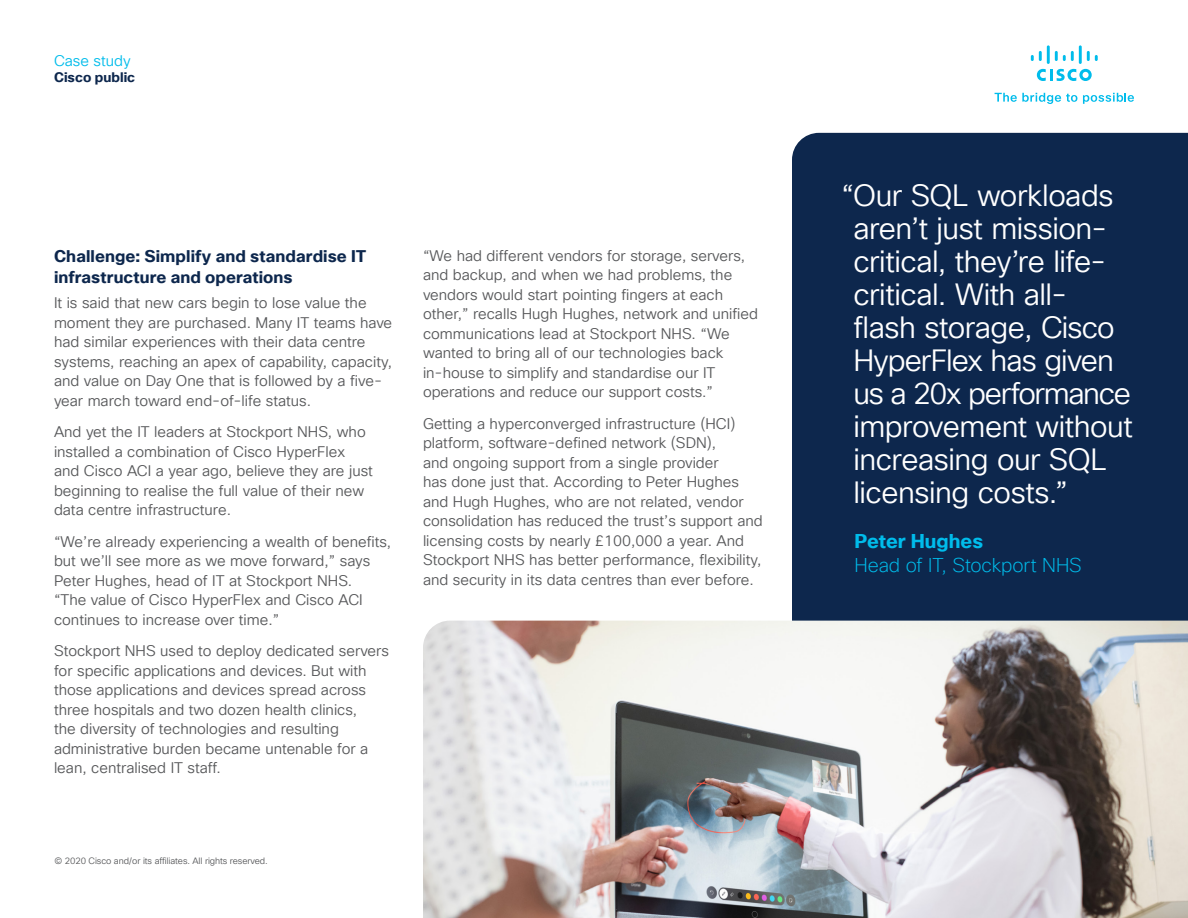
<style>
.page{position:relative;width:1188px;height:918px;background:#fff}
.page>*{position:absolute;margin:0;border:0;box-sizing:border-box;transform-origin:0 0}
.Pull_Quote_Body_colo{font:30px/33px "Cisco Sans TT Light";letter-spacing:-.015em;color:#fff}
.Pull_Quote_Author_Na{font:200 19.5px/24px "Cisco Sans TT";letter-spacing:-.005em;color:#00bceb}
.Subhead3_Indigo{font:700 16.5px/21px "Cisco Sans TT";letter-spacing:.01em;color:#0d274d}
.Body{font:15px/19.5px "Cisco Sans TT Light";color:#57585a}
.t1{font:15px "Cisco Sans TT Light";color:#00bceb}
.t2{font:700 13.5px "Cisco Sans TT";color:#0d274d}
.t3{font:9px "Cisco Sans TT Light";letter-spacing:-.01em;color:#57585a}
.s1{font-weight:700}
</style>
<div class="page">
<svg style="left:995px;top:93px;width:82px;height:11px"></svg>
<svg style="left:1083px;top:93px;width:51px;height:11px"></svg>
<svg style="left:1037px;top:69px;width:55px;height:12px"></svg>
<svg style="left:1031px;top:51px;width:11px;height:10px"></svg>
<hr style="left:1047px;top:45px;width:3px;height:19px;background:#00bceb">
<svg style="left:1055px;top:51px;width:19px;height:10px"></svg>
<hr style="left:1079px;top:45px;width:3px;height:19px;background:#00bceb">
<svg style="left:1087px;top:51px;width:11px;height:10px"></svg>
<div style="left:792px;top:133px;width:396px;height:488px;background:#0d274d"></div>
<img style="left:423px;top:621px;width:765px;height:297px">
<p class="t1" style="left:54px;top:51px;width:78px">Case study</p>
<p class="t2" style="left:54px;top:69px;width:83px">Cisco public</p>
<p class="Subhead3_Indigo" style="left:54px;top:246px;width:314px">Challenge: Simplify and standardise IT infrastructure and operations</p>
<p class="Body" style="left:54px;top:294px;width:340px">It is said that new cars begin to lose value the moment they are purchased. Many IT teams have had similar experiences with their data centre systems, reaching an apex of capability, capacity, and value on Day One that is followed by a five&shy;year march toward end-of-life status.</p>
<p class="Body" style="left:54px;top:423px;width:320px">And yet the IT leaders at Stockport NHS, who installed a combination of Cisco HyperFlex and Cisco ACI a year ago, believe they are just beginning to realise the full value of their new data centre infrastructure.</p>
<p class="Body" style="left:54px;top:532px;width:339px">“We’re already experiencing a wealth of benefits, but we’ll see more as we move forward,” says Peter Hughes, head of IT at Stockport NHS.<br>“The value of Cisco HyperFlex and Cisco ACI continues to increase over time.”</p>
<p class="Body" style="left:54px;top:642px;width:337px">Stockport NHS used to deploy dedicated servers for specific applications and devices. But with those applications and devices spread across three hospitals and two dozen health clinics,<br>the diversity of technologies and resulting administrative burden became untenable for a lean, centralised IT staff.</p>
<p class="Body" style="left:423px;top:246px;width:337px">“We had different vendors for storage, servers, and backup, and when we had problems, the vendors would start pointing fingers at each other,” recalls Hugh Hughes, network and unified communications lead at Stockport NHS. “We wanted to bring all of our technologies back in-house to simplify and standardise our IT operations and reduce our support costs.”</p>
<p class="Body" style="left:423px;top:414px;width:341px">Getting a hyperconverged infrastructure (HCI) platform, software-defined network (SDN),<br>and ongoing support from a single provider<br>has done just that. According to Peter Hughes and Hugh Hughes, who are not related, vendor consolidation has reduced the trust’s support and licensing costs by nearly £100,000 a year. And Stockport NHS has better performance, flexibility, and security in its data centres than ever before.</p>
<p class="t3" style="left:54px;top:855px;width:215px">© 2020 Cisco and/or its affiliates. All rights reserved.</p>
<p class="Pull_Quote_Body_colo" style="left:853px;top:180px;width:281px;text-indent:-12px">“Our SQL workloads aren’t just mission&shy;critical, they’re life&shy;critical. With all&shy;flash storage, Cisco<br>HyperFlex has given us a 20x performance improvement without increasing our SQL licensing costs.”</p>
<p class="Pull_Quote_Author_Na" style="left:855px;top:529px;width:229px"><span class="s1">Peter Hughes<br></span>Head of IT, Stockport NHS</p>
</div>
